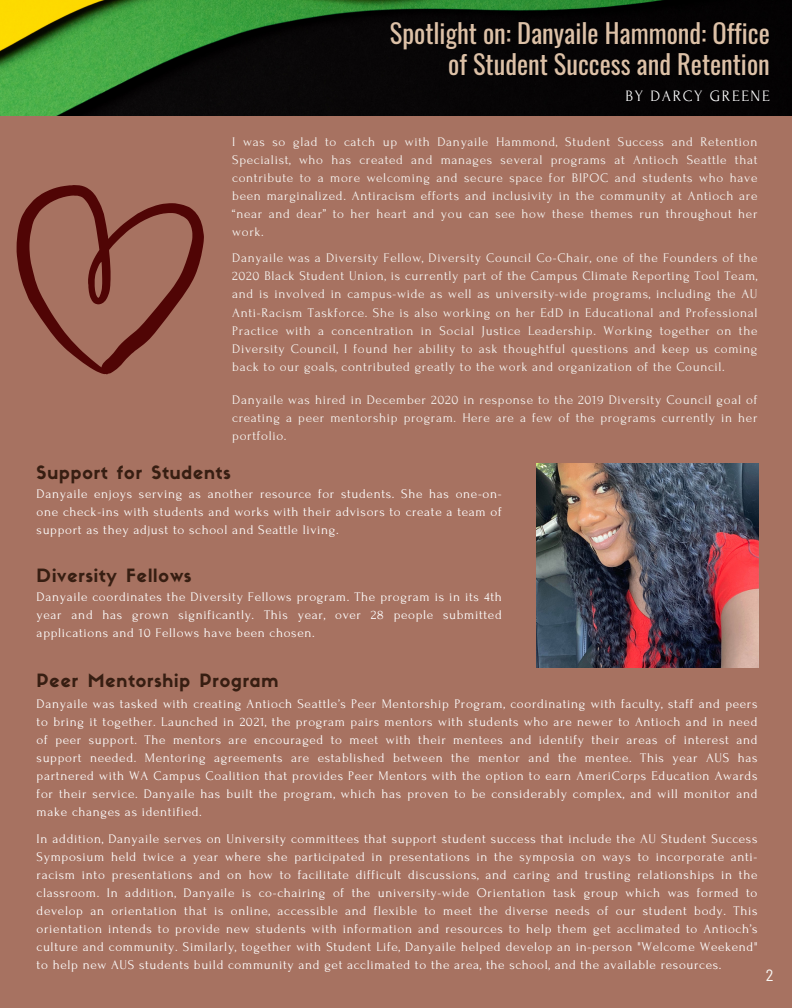
<style>
.page{position:relative;width:792px;height:1008px;background:#a77261}
.page>*{position:absolute;margin:0;border:0;box-sizing:border-box;transform-origin:0 0}
.t1{font:26.4px/31.5px "Oswald";color:#ddc1a7;text-align:right}
.t2{font:18px "Sifonn Basic";letter-spacing:.05em;color:#371e12}
.t3{font:semi-condensed 16.4px "Barlow";color:#f8f7f4}
.t4{font:15.8px "Forum";letter-spacing:.1em;color:#fff}
.t5{font:13.2px/18px "Forum";letter-spacing:.05em;color:#fff;text-align:justify}
.t6{font:13.2px/18.1px "Forum";letter-spacing:.05em;color:#f8f7f4;text-align:justify}
</style>
<div class="page">
<img style="left:0;top:0;width:792px;height:115px">
<img style="left:536px;top:464px;width:222px;height:203px">
<svg style="left:17px;top:185px;width:187px;height:190px"></svg>
<p class="t1" style="left:390px;top:16px;width:381px">Spotlight on: Danyaile Hammond: Office of Student Success and Retention</p>
<p class="t4" style="left:625px;top:88px;width:146px">BY DARCY GREENE</p>
<p class="t6" style="left:232px;top:132px;width:527px">I was so glad to catch up with Danyaile Hammond, Student Success and Retention Specialist, who has created and manages several programs at Antioch Seattle that contribute to a more welcoming and secure space for BIPOC and students who have been marginalized. Antiracism efforts and inclusivity in the community at Antioch are “near and dear” to her heart and you can see how these themes run throughout her work.</p>
<p class="t6" style="left:232px;top:249px;width:527px">Danyaile was a Diversity Fellow, Diversity Council Co-Chair, one of the Founders of the 2020 Black Student Union, is currently part of the Campus Climate Reporting Tool Team, and is involved in campus-wide as well as university-wide programs, including the AU Anti-Racism Taskforce. She is also working on her EdD in Educational and Professional Practice with a concentration in Social Justice Leadership. Working together on the Diversity Council, I found her ability to ask thoughtful questions and keep us coming back to our goals, contributed greatly to the work and organization of the Council.</p>
<p class="t6" style="left:232px;top:391px;width:527px">Danyaile was hired in December 2020 in response to the 2019 Diversity Council goal of creating a peer mentorship program. Here are a few of the programs currently in her portfolio.</p>
<p class="t2" style="left:37px;top:465px;width:195px">Support for Students</p>
<p class="t5" style="left:37px;top:485px;width:467px">Danyaile enjoys serving as another resource for students. She has one-on&shy;one check-ins with students and works with their advisors to create a team of support as they adjust to school and Seattle living.</p>
<p class="t2" style="left:37px;top:568px;width:156px">Diversity Fellows</p>
<p class="t5" style="left:37px;top:588px;width:467px">Danyaile coordinates the Diversity Fellows program. The program is in its 4th year and has grown significantly. This year, over 28 people submitted applications and 10 Fellows have been chosen.</p>
<p class="t2" style="left:37px;top:673px;width:243px">Peer Mentorship Program</p>
<p class="t5" style="left:37px;top:695px;width:722px">Danyaile was tasked with creating Antioch Seattle’s Peer Mentorship Program, coordinating with faculty, staff and peers to bring it together. Launched in 2021, the program pairs mentors with students who are newer to Antioch and in need of peer support. The mentors are encouraged to meet with their mentees and identify their areas of interest and support needed. Mentoring agreements are established between the mentor and the mentee. This year AUS has partnered with WA Campus Coalition that provides Peer Mentors with the option to earn AmeriCorps Education Awards for their service. Danyaile has built the program, which has proven to be considerably complex, and will monitor and make changes as identified.</p>
<p class="t5" style="left:37px;top:830px;width:722px">In addition, Danyaile serves on University committees that support student success that include the AU Student Success Symposium held twice a year where she participated in presentations in the symposia on ways to incorporate anti&shy;racism into presentations and on how to facilitate difficult discussions, and caring and trusting relationships in the classroom. In addition, Danyaile is co-chairing of the university-wide Orientation task group which was formed to develop an orientation that is online, accessible and flexible to meet the diverse needs of our student body. This orientation intends to provide new students with information and resources to help them get acclimated to Antioch’s culture and community. Similarly, together with Student Life, Danyaile helped develop an in-person "Welcome Weekend" to help new AUS students build community and get acclimated to the area, the school, and the available resources.</p>
<p class="t3" style="left:766px;top:965px;width:9px">2</p>
</div>
